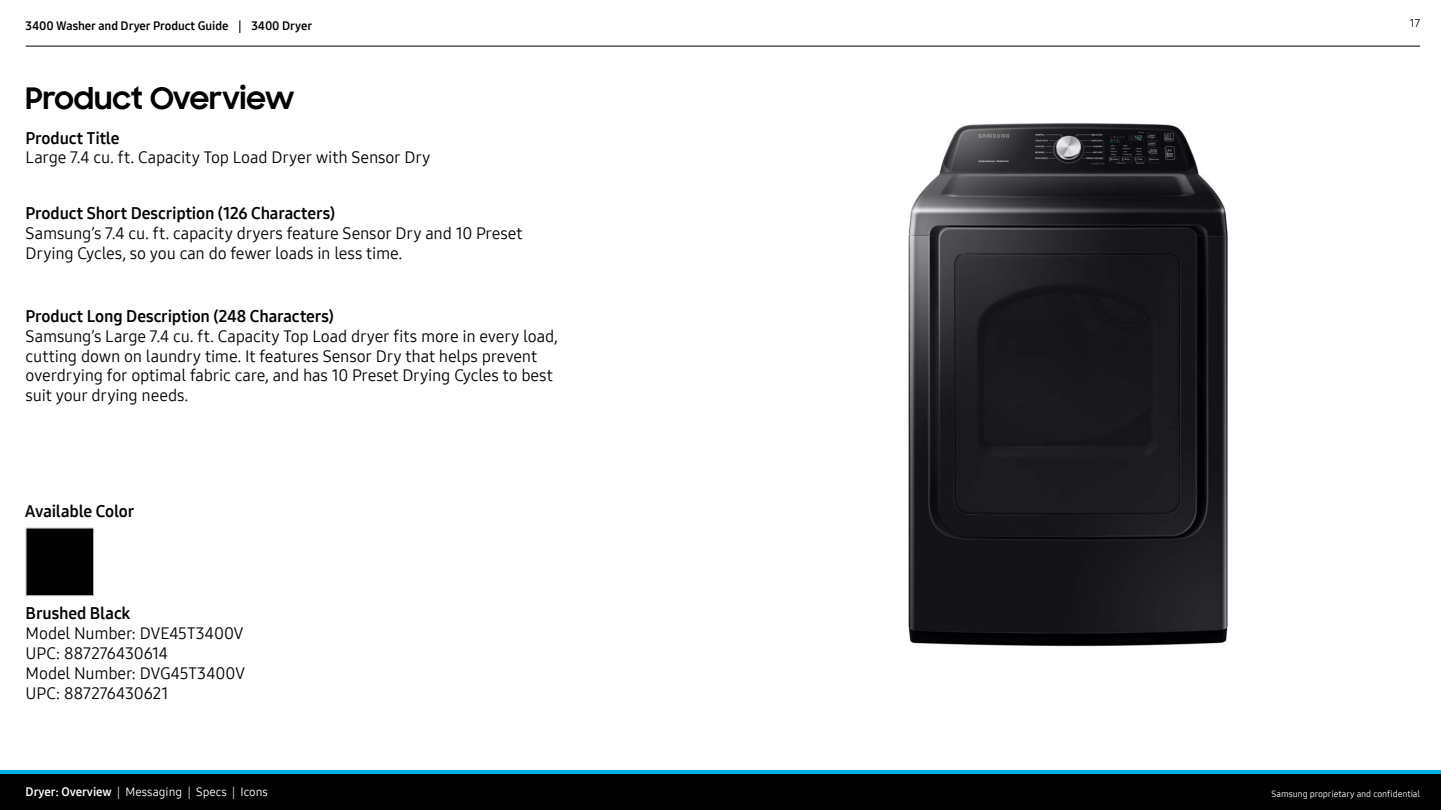
<style>
.page{position:relative;width:1441px;height:810px;background:#fff}
.page>*{position:absolute;margin:0;border:0;box-sizing:border-box;transform-origin:0 0}
.t1{font:700 30px "Samsung Sharp Sans";letter-spacing:-.01em;color:#000}
.t2{font:16.5px/19.8px "Samsung One 400";letter-spacing:-.01em;color:#000}
.t3{font:16.5px "Samsung One 700";letter-spacing:-.01em;color:#000}
.t4{font:12px "Samsung One 700";letter-spacing:-.005em;color:#000}
.t5{font:12px "Samsung One 400";color:#fff}
.t6{font:11.25px "Samsung One 400";color:#000101}
.t7{font:9px "Samsung One 400";letter-spacing:-.01em;color:#fff}
.s1{font-family:"Samsung One 700"}
</style>
<div class="page">
<div style="left:0;top:773px;width:1440px;height:37px;background:#000"></div>
<hr style="left:0;top:770px;width:1440px;height:3px;background:#00b2e2">
<hr style="left:26px;top:46px;width:1393px;height:1px;background:#000">
<img style="left:908px;top:123px;width:320px;height:524px">
<div style="left:26px;top:528px;width:68px;height:68px;background:#000"></div>
<div style="left:26px;top:528px;width:68px;height:68px;border:1px solid #bcbec0"></div>
<p class="t4" style="left:26px;top:18px;width:204px">3400 Washer and Dryer Product Guide</p>
<p class="t6" style="left:1409px;top:15px;width:12px">17</p>
<p class="t4" style="left:238px;top:18px;width:75px">| 3400 Dryer</p>
<p class="t1" style="left:26px;top:76px;width:270px">Product Overview</p>
<p class="t3" style="left:26px;top:127px;width:95px">Product Title</p>
<p class="t2" style="left:26px;top:148px;width:406px">Large 7.4 cu. ft. Capacity Top Load Dryer with Sensor Dry</p>
<p class="t3" style="left:26px;top:203px;width:311px">Product Short Description (126 Characters)</p>
<p class="t2" style="left:26px;top:223px;width:498px">Samsung’s 7.4 cu. ft. capacity dryers feature Sensor Dry and 10 Preset<br>Drying Cycles, so you can do fewer loads in less time.</p>
<p class="t3" style="left:26px;top:305px;width:310px">Product Long Description (248 Characters)</p>
<p class="t2" style="left:26px;top:326px;width:534px">Samsung’s Large 7.4 cu. ft. Capacity Top Load dryer fits more in every load, cutting down on laundry time. It features Sensor Dry that helps prevent overdrying for optimal fabric care, and has 10 Preset Drying Cycles to best suit your drying needs.</p>
<p class="t3" style="left:25px;top:500px;width:111px">Available Color</p>
<p class="t3" style="left:26px;top:603px;width:106px">Brushed Black</p>
<p class="t2" style="left:26px;top:623px;width:219px">Model Number: DVE45T3400V</p>
<p class="t2" style="left:26px;top:643px;width:144px">UPC: 887276430614</p>
<p class="t2" style="left:26px;top:663px;width:221px">Model Number: DVG45T3400V<br>UPC: 887276430621</p>
<p class="t5" style="left:26px;top:784px;width:244px"><span class="s1">Dryer: Overview</span> | Messaging | Specs | Icons</p>
<p class="t7" style="left:1271px;top:787px;width:150px">Samsung proprietary and confidential</p>
</div>
